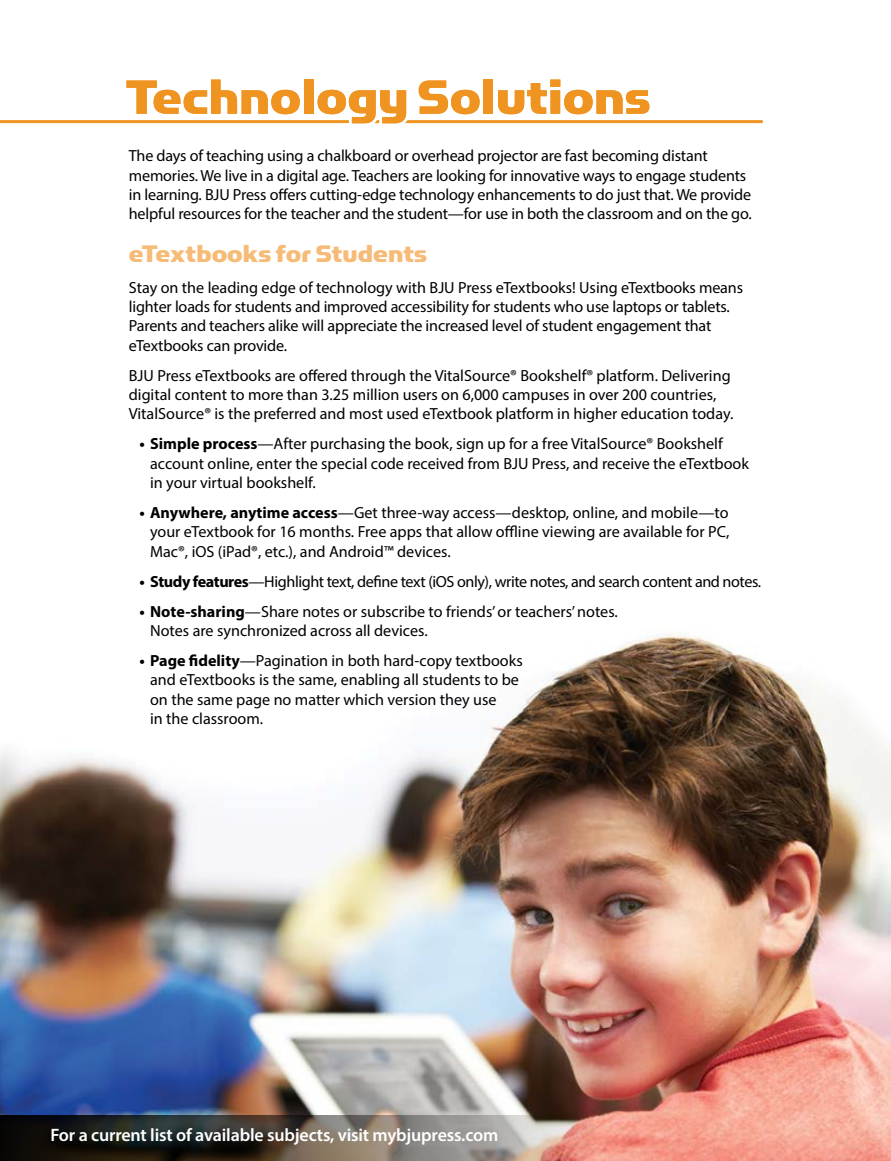
<style>
.page{position:relative;width:891px;height:1161px;background:#fff}
.page>*{position:absolute;margin:0;border:0;box-sizing:border-box;transform-origin:0 0}
.t1{font:54px "Simian Display Chimpanzee";color:#f09421}
.t2{font:27px "Simian Display Chimpanzee";color:#f6bb76}
.t3{font:600 18px "Myriad Pro";letter-spacing:-.01em;color:#fff}
.t4{font:16.2px/19.4px "Myriad Pro";letter-spacing:-.005em;color:#000}
.t5{font:16.2px "Myriad Pro";letter-spacing:-.025em;color:#000}
.s1{font-weight:700}
</style>
<div class="page">
<hr style="left:0;top:120px;width:763px;height:3px;background:#f09421">
<svg style="left:312px;top:120px;width:174px;height:4px"></svg>
<img style="left:0;top:632px;width:891px;height:529px">
<svg style="left:0;top:1115px;width:594px;height:46px;background:#5f564f"></svg>
<h1 class="t1" style="left:126px;top:68px;width:526px">Technology Solutions</h1>
<p class="t4" style="left:129px;top:146px;width:624px">The days of teaching using a chalkboard or overhead projector are fast becoming distant memories. We live in a digital age. Teachers are looking for innovative ways to engage students in learning. BJU Press offers cutting-edge technology enhancements to do just that. We provide helpful resources for the teacher and the student—for use in both the classroom and on the go.</p>
<h2 class="t2" style="left:129px;top:240px;width:300px">eTextbooks for Students</h2>
<p class="t4" style="left:129px;top:277px;width:616px">Stay on the leading edge of technology with BJU Press eTextbooks! Using eTextbooks means lighter loads for students and improved accessibility for students who use laptops or tablets.<br>Parents and teachers alike will appreciate the increased level of student engagement that eTextbooks can provide.</p>
<p class="t4" style="left:129px;top:365px;width:606px">BJU Press eTextbooks are offered through the VitalSource® Bookshelf® platform. Delivering digital content to more than 3.25 million users on 6,000 campuses in over 200 countries,<br>VitalSource® is the preferred and most used eTextbook platform in higher education today.</p>
<p class="t4" style="left:150px;top:434px;width:600px;text-indent:-11px"><span class="s1">• Simple process</span>—After purchasing the book, sign up for a free VitalSource® Bookshelf account online, enter the special code received from BJU Press, and receive the eTextbook in your virtual bookshelf.</p>
<p class="t4" style="left:150px;top:503px;width:581px;text-align:justify;text-indent:-11px"><span class="s1">• Anywhere, anytime access</span>—Get three-way access—desktop, online, and mobile—to your eTextbook for 16 months. Free apps that allow offline viewing are available for PC, Mac®, iOS (iPad®, etc.), and Android™ devices.</p>
<p class="t5" style="left:139px;top:571px;width:623px"><span class="s1">• Study features</span>—Highlight text, define text (iOS only), write notes, and search content and notes.</p>
<p class="t4" style="left:150px;top:601px;width:469px;text-indent:-11px"><span class="s1">• Note-sharing</span>—Share notes or subscribe to friends’ or teachers’ notes.<br>Notes are synchronized across all devices.</p>
<p class="t4" style="left:150px;top:651px;width:374px;text-indent:-11px"><span class="s1">• Page fidelity</span>—Pagination in both hard-copy textbooks and eTextbooks is the same, enabling all students to be on the same page no matter which version they use<br>in the classroom.</p>
<p class="t3" style="left:51px;top:1124px;width:449px">For a current list of available subjects, visit mybjupress.com</p>
</div>
